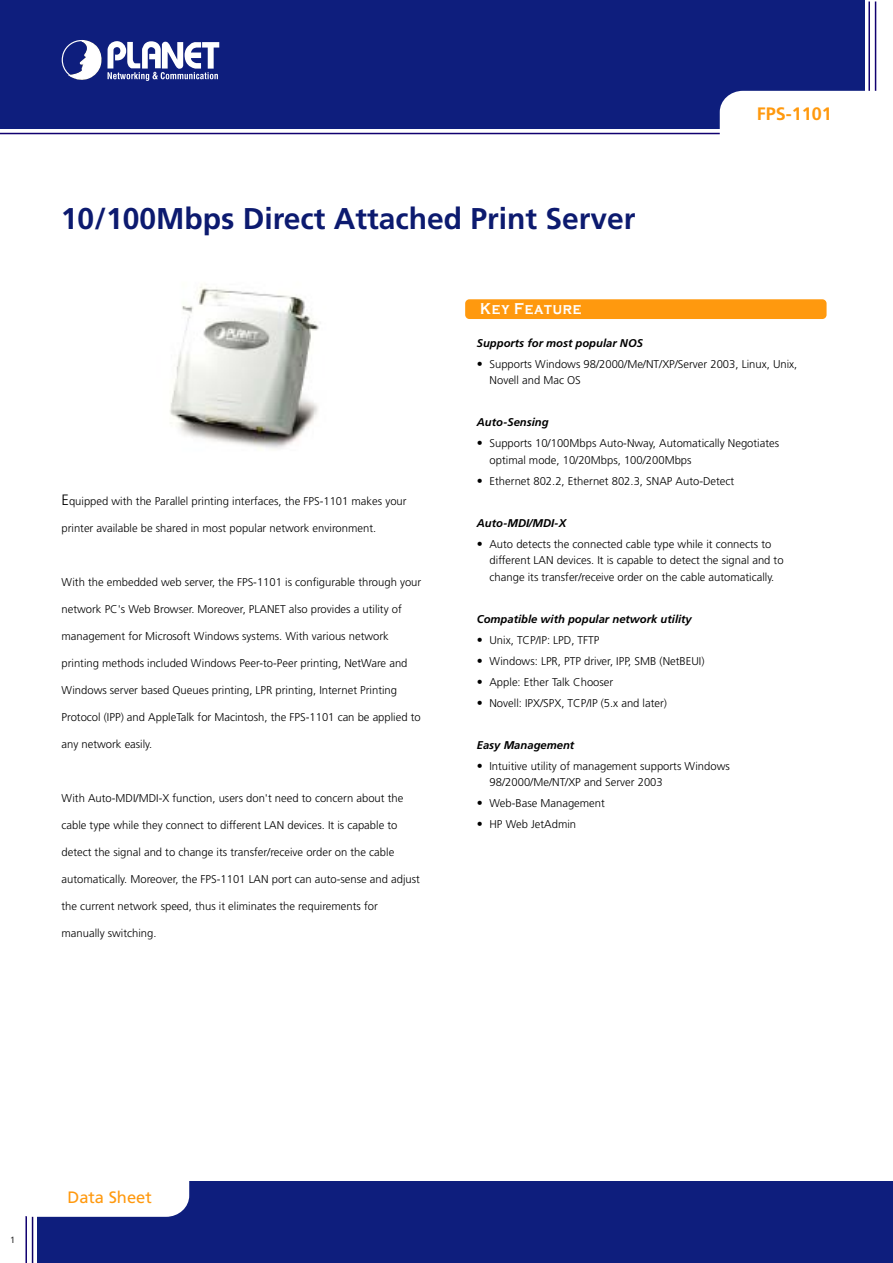
<style>
.page{position:relative;width:893px;height:1263px;background:#fff}
.page>*{position:absolute;margin:0;border:0;box-sizing:border-box;transform-origin:0 0}
.t1{font:700 30px "Frutiger";color:#0c1a6f}
.t2{font:700 18px "Frutiger";color:#ff990e}
.t3{font:16.5px "Frutiger";color:#ff990e}
.t4{font:700 16.2px "Copperplate Gothic";letter-spacing:.06em;color:#fff;scale:.83 1}
.t5{font:300 11.25px/16.5px "Frutiger";color:#000}
.t6{font:italic 700 11.25px "Frutiger";color:#000}
.t7{font:9px "Frutiger";color:#333}
.s1{font-size:15px}
.s2{font-weight:700;font-size:12px}
</style>
<div class="page">
<div style="left:0;top:1px;width:864px;height:128px;background:#0e1e7d"></div>
<hr style="left:868px;top:2px;width:2px;height:127px;background:#110070">
<hr style="left:875px;top:2px;width:1px;height:127px;background:#110070">
<svg style="left:62px;top:40px;width:157px;height:41px"></svg>
<div style="left:720px;top:91px;width:156px;height:38px;background:#fff"></div>
<hr style="left:0;top:133px;width:720px;height:1px;background:#110070">
<div style="left:37px;top:1181px;width:856px;height:82px;background:#0e1e7d"></div>
<hr style="left:32px;top:1181px;width:1px;height:82px;background:#0f0063">
<hr style="left:25px;top:1181px;width:2px;height:82px;background:#110070">
<img style="left:170px;top:284px;width:149px;height:166px">
<div style="left:8px;top:1152px;width:181px;height:65px;background:#fff;border-radius:22px"></div>
<div style="left:465px;top:299px;width:362px;height:20px;background:#ff990e;border-radius:4px"></div>
<h1 class="t1" style="left:61px;top:201px;width:576px">10/100Mbps Direct Attached Print Server</h1>
<h3 class="t4" style="left:480px;top:300px;width:124px">Key Feature</h3>
<h2 class="t2" style="left:757px;top:104px;width:77px">FPS-1101</h2>
<p class="t5" style="left:62px;top:493px;width:347px"><span class="s1">E</span>quipped with the Parallel printing interfaces, the FPS-1101 makes your</p>
<p class="t5" style="left:62px;top:520px;width:316px">printer available be shared in most popular network environment.</p>
<p class="t5" style="left:62px;top:574px;width:361px">With the embedded web server, the FPS-1101 is configurable through your</p>
<p class="t5" style="left:62px;top:601px;width:342px">network PC's Web Browser. Moreover, PLANET also provides a utility of</p>
<p class="t5" style="left:62px;top:628px;width:329px">management for Microsoft Windows systems. With various network</p>
<p class="t5" style="left:62px;top:655px;width:347px">printing methods included Windows Peer-to-Peer printing, NetWare and</p>
<p class="t5" style="left:62px;top:682px;width:337px">Windows server based Queues printing, LPR printing, Internet Printing</p>
<p class="t5" style="left:62px;top:709px;width:361px">Protocol (IPP) and AppleTalk for Macintosh, the FPS-1101 can be applied to</p>
<p class="t5" style="left:62px;top:736px;width:92px">any network easily.</p>
<p class="t5" style="left:62px;top:790px;width:343px">With Auto-MDI/MDI-X function, users don't need to concern about the</p>
<p class="t5" style="left:62px;top:817px;width:337px">cable type while they connect to different LAN devices. It is capable to</p>
<p class="t5" style="left:62px;top:844px;width:334px">detect the signal and to change its transfer/receive order on the cable</p>
<p class="t5" style="left:62px;top:871px;width:360px">automatically. Moreover, the FPS-1101 LAN port can auto-sense and adjust</p>
<p class="t5" style="left:62px;top:898px;width:318px">the current network speed, thus it eliminates the requirements for</p>
<p class="t5" style="left:62px;top:925px;width:97px">manually switching.</p>
<p class="t6" style="left:477px;top:336px;width:168px">Supports for most popular NOS</p>
<p class="t5" style="left:490px;top:355px;width:309px;text-indent:-13px"><span class="s2">•</span> Supports Windows 98/2000/Me/NT/XP/Server 2003, Linux, Unix,<br>Novell and Mac OS</p>
<p class="t6" style="left:477px;top:416px;width:73px">Auto-Sensing</p>
<p class="t5" style="left:490px;top:435px;width:291px;text-indent:-13px"><span class="s2">•</span> Supports 10/100Mbps Auto-Nway, Automatically Negotiates optimal mode, 10/20Mbps, 100/200Mbps</p>
<p class="t5" style="left:477px;top:472px;width:259px"><span class="s2">•</span> Ethernet 802.2, Ethernet 802.3, SNAP Auto-Detect</p>
<p class="t6" style="left:477px;top:516px;width:91px">Auto-MDI/MDI-X</p>
<p class="t5" style="left:490px;top:535px;width:296px;text-indent:-13px"><span class="s2">•</span> Auto detects the connected cable type while it connects to different LAN devices. It is capable to detect the signal and to change its transfer/receive order on the cable automatically.</p>
<p class="t6" style="left:477px;top:612px;width:217px">Compatible with popular network utility</p>
<p class="t5" style="left:477px;top:631px;width:124px"><span class="s2">•</span> Unix, TCP/IP: LPD, TFTP</p>
<p class="t5" style="left:477px;top:652px;width:229px"><span class="s2">•</span> Windows: LPR, PTP driver, IPP, SMB (NetBEUI)</p>
<p class="t5" style="left:477px;top:673px;width:138px"><span class="s2">•</span> Apple: Ether Talk Chooser</p>
<p class="t5" style="left:477px;top:694px;width:192px"><span class="s2">•</span> Novell: IPX/SPX, TCP/IP (5.x and later)</p>
<p class="t6" style="left:477px;top:738px;width:99px">Easy Management</p>
<p class="t5" style="left:490px;top:757px;width:242px;text-indent:-13px"><span class="s2">•</span> Intuitive utility of management supports Windows<br>98/2000/Me/NT/XP and Server 2003</p>
<p class="t5" style="left:477px;top:795px;width:130px"><span class="s2">•</span> Web-Base Management</p>
<p class="t5" style="left:477px;top:816px;width:101px"><span class="s2">•</span> HP Web JetAdmin</p>
<p class="t7" style="left:10px;top:1234px;width:7px">1</p>
<h3 class="t3" style="left:67px;top:1187px;width:86px">Data Sheet</h3>
</div>
